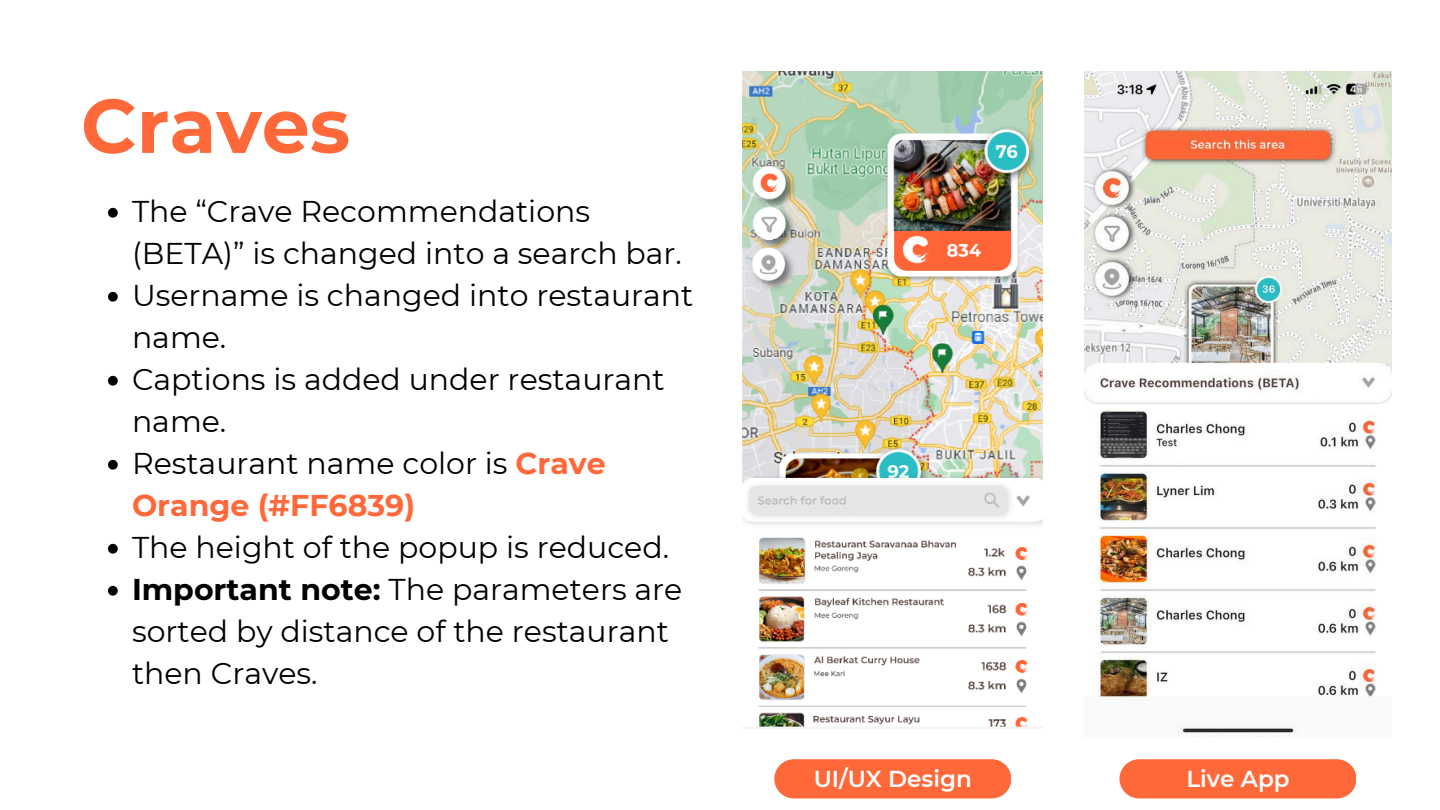
<style>
.page{position:relative;width:1440px;height:810px;background:#fff}
.page>*{position:absolute;margin:0;border:0;box-sizing:border-box;transform-origin:0 0}
.t1{font:700 76px "Montserrat";color:#ff6839}
.t2{font:30px/42px "Montserrat";color:#000}
.t3{font:600 23px "Montserrat";color:#fff}
.s1{font-weight:700;color:#ff6839}
.s2{font-weight:700}
</style>
<div class="page">
<div style="left:774px;top:759px;width:237px;height:39px;background:#ff6839;border-radius:20px"></div>
<div style="left:1120px;top:759px;width:236px;height:39px;background:#ff6839;border-radius:20px"></div>
<img style="left:1084px;top:72px;width:308px;height:662px">
<img style="left:743px;top:72px;width:300px;height:655px">
<svg style="left:108px;top:208px;width:10px;height:10px"></svg>
<svg style="left:108px;top:292px;width:10px;height:10px"></svg>
<svg style="left:108px;top:376px;width:10px;height:10px"></svg>
<svg style="left:108px;top:460px;width:10px;height:10px"></svg>
<svg style="left:108px;top:544px;width:10px;height:10px"></svg>
<svg style="left:108px;top:586px;width:10px;height:10px"></svg>
<p class="t1" style="left:81px;top:79px;width:271px">Craves</p>
<p class="t2" style="left:132px;top:190px;width:551px">The “Crave Recommendations (BETA)” is changed into a search bar.</p>
<p class="t2" style="left:132px;top:274px;width:563px">Username is changed into restaurant name.</p>
<p class="t2" style="left:132px;top:358px;width:534px">Captions is added under restaurant name.</p>
<p class="t2" style="left:132px;top:442px;width:475px">Restaurant name color is <span class="s1">Crave<br>Orange (#FF6839)</span></p>
<p class="t2" style="left:132px;top:526px;width:539px">The height of the popup is reduced.</p>
<p class="t2" style="left:132px;top:568px;width:552px"><span class="s2">Important note:</span> The parameters are sorted by distance of the restaurant then Craves.</p>
<h1 class="t3" style="left:814px;top:764px;width:160px">UI/UX Design</h1>
<p class="t3" style="left:1186px;top:764px;width:105px">Live App</p>
</div>
